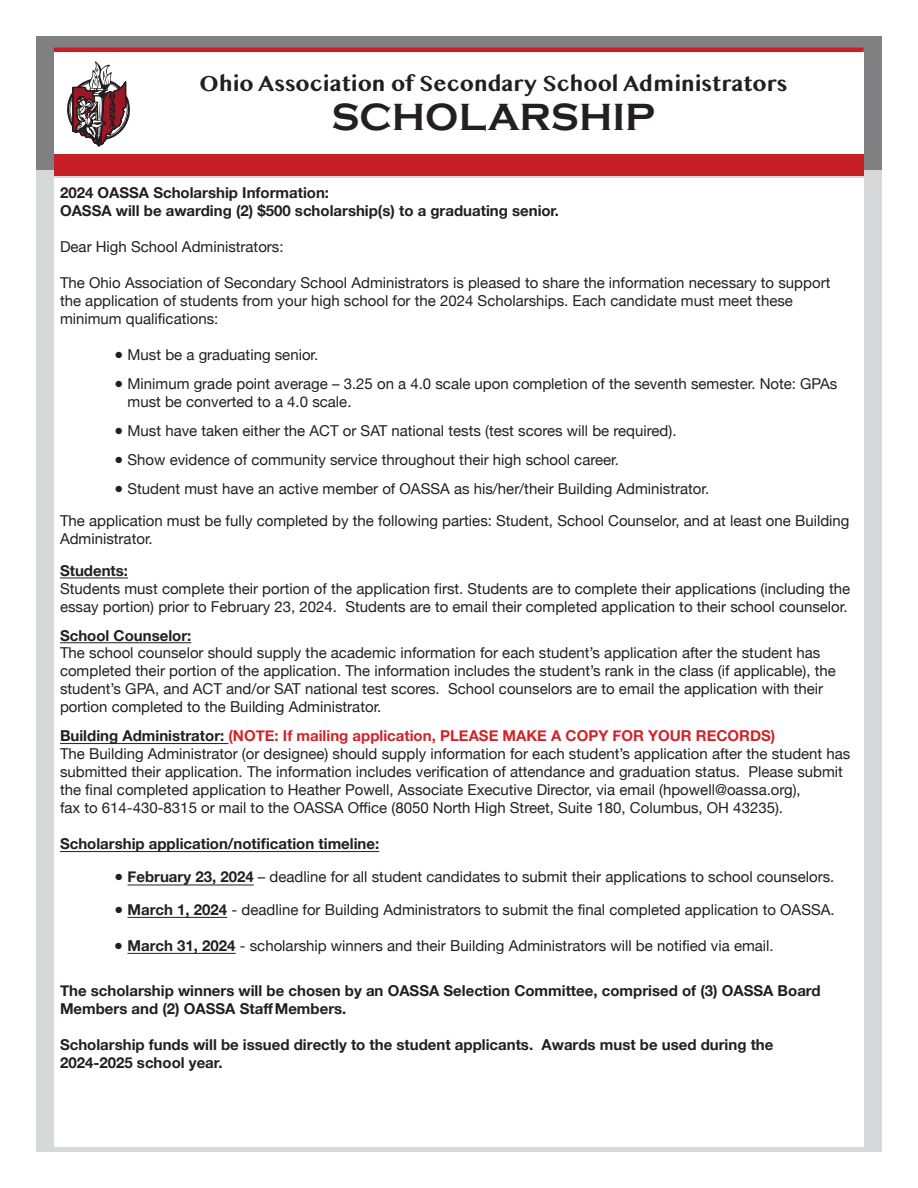
<style>
.page{position:relative;width:918px;height:1188px;background:#fff}
.page>*{position:absolute;margin:0;border:0;box-sizing:border-box;transform-origin:0 0}
.t1{font:700 39px "Copperplate Gothic";color:#231f20}
.t2{font:700 22.5px "Oriya MN";color:#231f20}
.t3{font:15px/18px "Helvetica Neue";color:#231f20}
.t4{font:700 15px/18px "Helvetica Neue";color:#231f20}
.s1{font-weight:700}
.s2{font-weight:700;color:#d1232a}
</style>
<div class="page">
<div style="left:36px;top:36px;width:846px;height:195px;background:#808083"></div>
<div style="left:36px;top:170px;width:846px;height:982px;background:#d7d8da"></div>
<div style="left:54px;top:50px;width:810px;height:126px;background:#fff"></div>
<svg style="left:67px;top:62px;width:63px;height:85px"></svg>
<hr style="left:54px;top:48px;width:810px;height:4px;background:#c62026">
<div style="left:54px;top:154px;width:810px;height:22px;background:#c62026"></div>
<div style="left:54px;top:178px;width:810px;height:969px;background:#fff"></div>
<hr style="left:60px;top:578px;width:68px;height:1px;background:#231f20">
<hr style="left:60px;top:642px;width:131px;height:1px;background:#231f20">
<hr style="left:60px;top:743px;width:169px;height:1px;background:#231f20">
<hr style="left:60px;top:851px;width:319px;height:1px;background:#231f20">
<hr style="left:128px;top:953px;width:108px;height:1px;background:#231f20">
<hr style="left:128px;top:917px;width:99px;height:1px;background:#231f20">
<hr style="left:128px;top:885px;width:126px;height:1px;background:#231f20">
<h2 class="t2" style="left:199px;top:71px;width:590px">Ohio Association of Secondary School Administrators</h2>
<h1 class="t1" style="left:331px;top:96px;width:325px">SCHOLARSHIP</h1>
<p class="t4" style="left:60px;top:185px;width:501px">2024 OASSA Scholarship Information:<br>OASSA will be awarding (2) $500 scholarship(s) to a graduating senior.</p>
<p class="t3" style="left:60px;top:239px;width:225px">Dear High School Administrators:</p>
<p class="t3" style="left:60px;top:275px;width:772px">The Ohio Association of Secondary School Administrators is pleased to share the information necessary to support the application of students from your high school for the 2024 Scholarships. Each candidate must meet these minimum qualifications:</p>
<p class="t3" style="left:114px;top:347px;width:206px">● Must be a graduating senior.</p>
<p class="t3" style="left:128px;top:376px;width:711px;text-indent:-14px">● Minimum grade point average – 3.25 on a 4.0 scale upon completion of the seventh semester. Note: GPAs must be converted to a 4.0 scale.</p>
<p class="t3" style="left:114px;top:423px;width:564px">● Must have taken either the ACT or SAT national tests (test scores will be required).</p>
<p class="t3" style="left:114px;top:451px;width:507px">● Show evidence of community service throughout their high school career.</p>
<p class="t3" style="left:60px;top:473px;width:791px;line-height:32.4px;text-indent:54px">● Student must have an active member of OASSA as his/her/their Building Administrator.<br>The application must be fully completed by the following parties: Student, School Counselor, and at least one Building</p>
<p class="t3" style="left:60px;top:531px;width:94px">Administrator.</p>
<p class="t4" style="left:60px;top:563px;width:70px">Students:</p>
<p class="t3" style="left:60px;top:581px;width:792px">Students must complete their portion of the application first. Students are to complete their applications (including the essay portion) prior to February 23, 2024. Students are to email their completed application to their school counselor.</p>
<p class="t4" style="left:60px;top:627px;width:133px">School Counselor:</p>
<p class="t3" style="left:60px;top:645px;width:778px">The school counselor should supply the academic information for each student’s application after the student has completed their portion of the application. The information includes the student’s rank in the class (if applicable), the student’s GPA, and ACT and/or SAT national test scores. School counselors are to email the application with their portion completed to the Building Administrator.</p>
<p class="t3" style="left:60px;top:728px;width:792px"><span class="s1">Building Administrator:</span> <span class="s2">(NOTE: If mailing application, PLEASE MAKE A COPY FOR YOUR RECORDS)<br></span>The Building Administrator (or designee) should supply information for each student’s application after the student has submitted their application. The information includes verification of attendance and graduation status. Please submit the final completed application to Heather Powell, Associate Executive Director, via email (hpowell@oassa.org),<br>fax to 614-430-8315 or mail to the OASSA Office (8050 North High Street, Suite 180, Columbus, OH 43235).</p>
<p class="t4" style="left:60px;top:835px;width:321px">Scholarship application/notification timeline:</p>
<p class="t3" style="left:114px;top:869px;width:722px">● <span class="s1">February 23, 2024</span> – deadline for all student candidates to submit their applications to school counselors.</p>
<p class="t3" style="left:114px;top:901px;width:722px">● <span class="s1">March 1, 2024</span> - deadline for Building Administrators to submit the final completed application to OASSA.</p>
<p class="t3" style="left:114px;top:937px;width:661px">● <span class="s1">March 31, 2024</span> - scholarship winners and their Building Administrators will be notified via email.</p>
<p class="t4" style="left:60px;top:982px;width:762px">The scholarship winners will be chosen by an OASSA Selection Committee, comprised of (3) OASSA Board<br>Members and (2) OASSA Staff Members.</p>
<p class="t4" style="left:60px;top:1036px;width:715px">Scholarship funds will be issued directly to the student applicants. Awards must be used during the<br>2024-2025 school year.</p>
</div>
